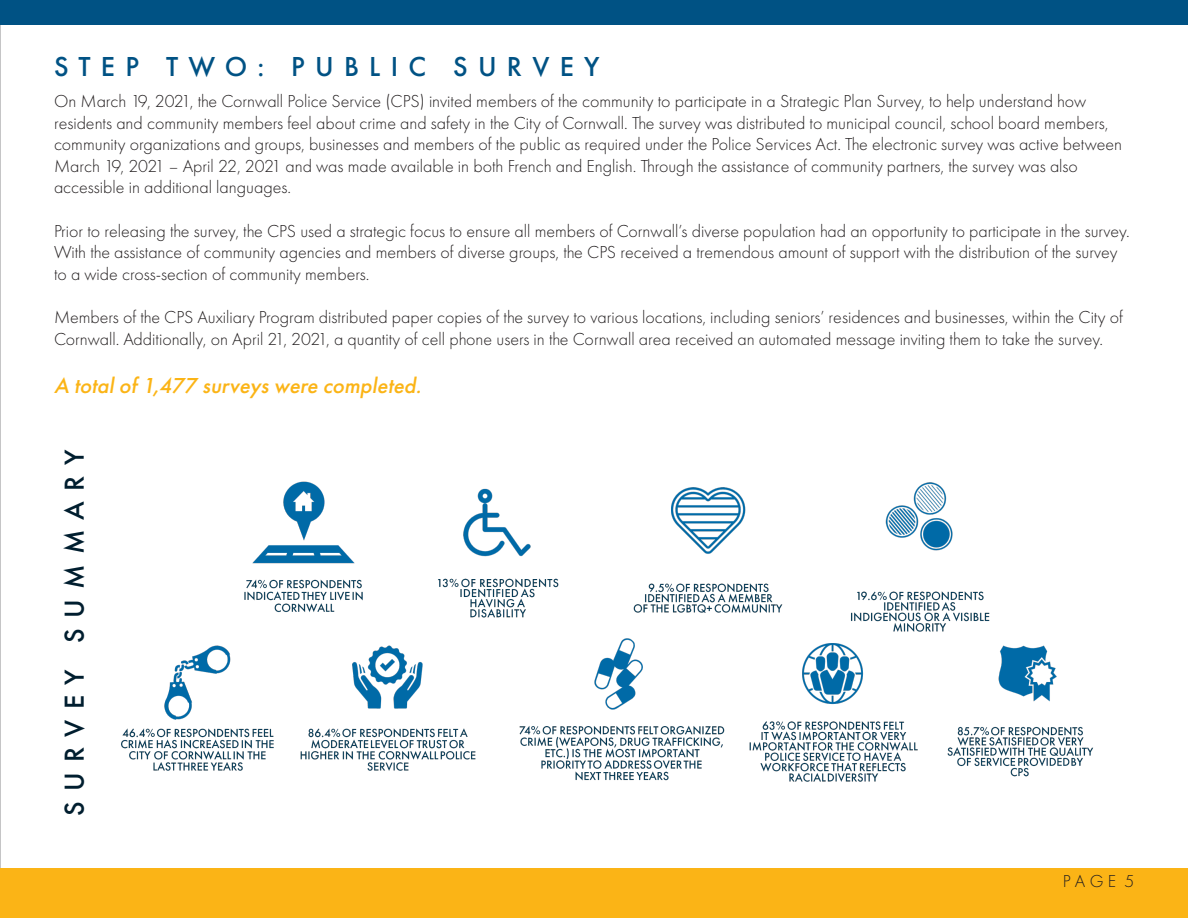
<style>
.page{position:relative;width:1188px;height:918px;background:#fff}
.page>*{position:absolute;margin:0;border:0;box-sizing:border-box;transform-origin:0 0}
.t1{font:500 28.5px "Futura PT";letter-spacing:.36em;color:#005284}
.t2{font:500 28.5px "Futura PT";letter-spacing:.36em;color:#001e2f}
.t3{font:italic 500 22.5px "Futura PT";color:#fbb416}
.t4{font:300 18px/21.6px "Futura PT";color:#231f20}
</style>
<div class="page">
<div style="left:0;top:868px;width:1188px;height:50px;background:#fbb416"></div>
<div style="left:0;top:0;width:1188px;height:25px;background:#005284"></div>
<img style="left:121px;top:481px;width:972px;height:301px">
<p class="t1" style="left:54px;top:49px;width:547px">STEP TWO: PUBLIC SURVEY</p>
<p class="t4" style="left:54px;top:90px;width:1034px">On March 19, 2021, the Cornwall Police Service (CPS) invited members of the community to participate in a Strategic Plan Survey, to help understand how</p>
<p class="t4" style="left:54px;top:112px;width:1070px">residents and community members feel about crime and safety in the City of Cornwall. The survey was distributed to municipal council, school board members, community organizations and groups, businesses and members of the public as required under the Police Services Act. The electronic survey was active between<br>March 19, 2021 – April 22, 2021 and was made available in both French and English. Through the assistance of community partners, the survey was also</p>
<p class="t4" style="left:54px;top:177px;width:239px">accessible in additional languages.</p>
<p class="t4" style="left:54px;top:220px;width:1077px">Prior to releasing the survey, the CPS used a strategic focus to ensure all members of Cornwall’s diverse population had an opportunity to participate in the survey.<br>With the assistance of community agencies and members of diverse groups, the CPS received a tremendous amount of support with the distribution of the survey to a wide cross-section of community members.</p>
<p class="t4" style="left:54px;top:306px;width:1070px">Members of the CPS Auxiliary Program distributed paper copies of the survey to various locations, including seniors’ residences and businesses, within the City of<br>Cornwall. Additionally, on April 21, 2021, a quantity of cell phone users in the Cornwall area received an automated message inviting them to take the survey.</p>
<p class="t3" style="left:54px;top:372px;width:373px">A totalof1,477 surveys were completed.</p>
<p class="t2" style="left:57px;top:816px;width:368px;rotate:-90deg">SURVEY SUMMARY</p>
<p class="t4" style="left:1063px;top:870px;width:73px">P A G E 5</p>
</div>
